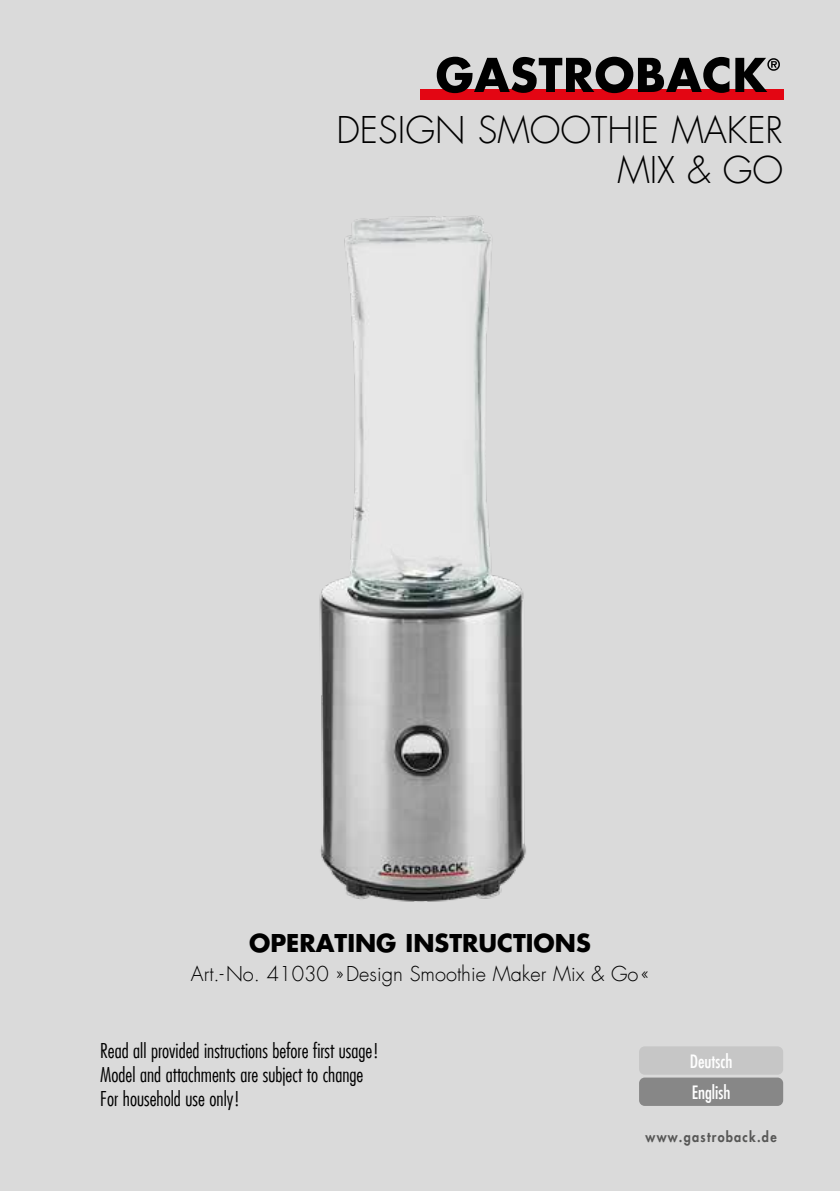
<style>
.page{position:relative;width:840px;height:1191px;background:#fff}
.page>*{position:absolute;margin:0;border:0;box-sizing:border-box;transform-origin:0 0}
.t1{font:300 36px/40px "Futura LT";color:#000;text-align:right}
.t2{font:700 24px "Futura LT";color:#000}
.t3{font:300 condensed 20px/24px "Futura LT";color:#000}
.t4{font:300 20px "Futura LT";color:#000}
.t5{font:condensed 18px "Futura LT";color:#fff}
.t6{font:800 14px "Futura LT";letter-spacing:.1em;color:#575756;scale:.9 1}
</style>
<div class="page">
<div style="left:0;top:0;width:839px;height:1191px;background:#dadada"></div>
<div style="left:638px;top:1077px;width:144px;height:29px;background:#878787;border-radius:6px"></div>
<div style="left:638px;top:1046px;width:144px;height:28px;background:#c6c6c6;border-radius:6px"></div>
<div style="left:420px;top:89px;width:362px;height:10px;background:#e30613"></div>
<svg style="left:436px;top:57px;width:343px;height:36px"></svg>
<img style="left:319px;top:215px;width:207px;height:687px">
<h1 class="t1" style="left:336px;top:111px;width:448px">DESIGN SMOOTHIE MAKER<br>MIX &amp; GO</h1>
<p class="t2" style="left:249px;top:927px;width:343px">OPERATING INSTRUCTIONS</p>
<p class="t4" style="left:191px;top:961px;width:459px">Art.-No. 41030 »Design Smoothie Maker Mix &amp; Go«</p>
<p class="t3" style="left:100px;top:1038px;width:280px">Read all provided instructions before first usage!<br>Model and attachments are subject to change<br>For household use only!</p>
<p class="t5" style="left:689px;top:1050px;width:44px">Deutsch</p>
<p class="t5" style="left:691px;top:1081px;width:40px">English</p>
<p class="t6" style="left:645px;top:1128px;width:147px">www.gastroback.de</p>
</div>
